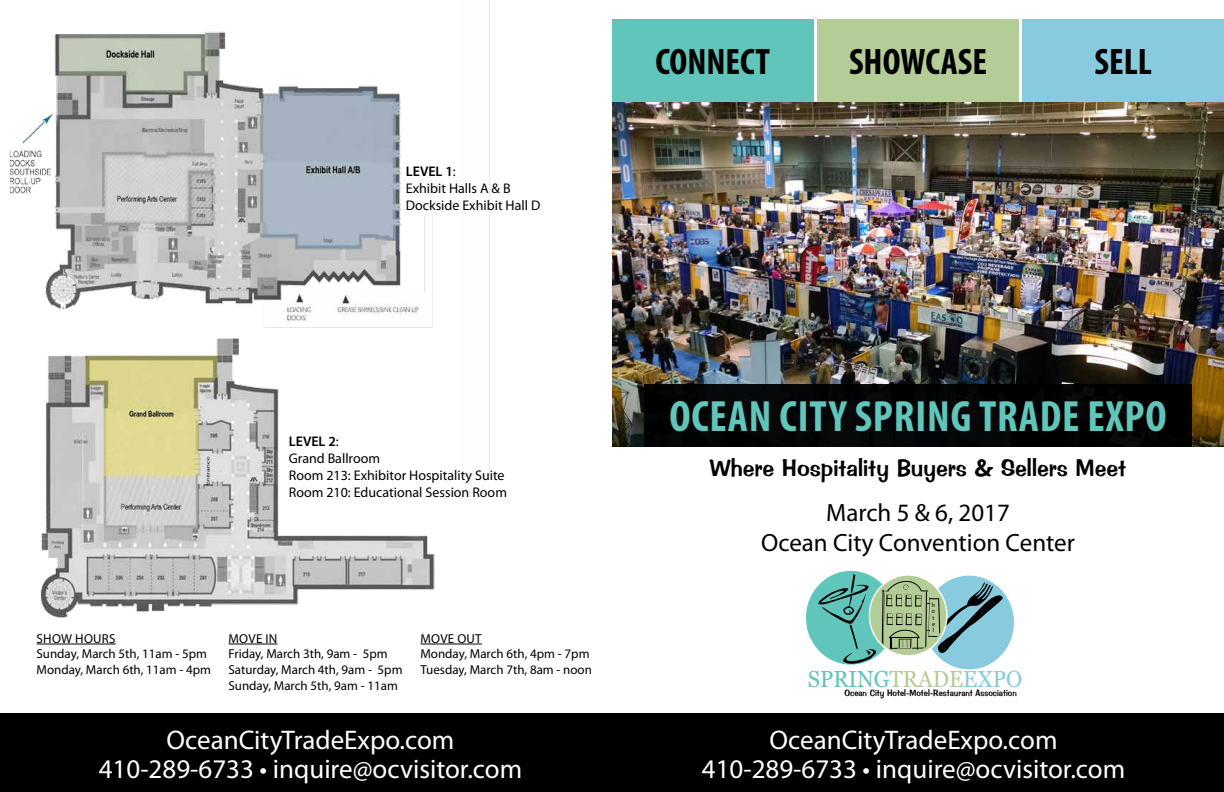
<style>
.page{position:relative;width:1224px;height:792px;background:#fff}
.page>*{position:absolute;margin:0;border:0;box-sizing:border-box;transform-origin:0 0}
.t1{font:700 condensed 44px "Myriad Pro";letter-spacing:.02em;color:#60c5ba}
.t2{font:700 condensed 37px "Myriad Pro";color:#000}
.t3{font:27px/29px "Myriad Pro";color:#fff;text-align:center}
.t4{font:25px/30px "Myriad Pro";color:#000;text-align:center}
.t5{font:24px "Impress BT";color:#000}
.t6{font:23.1px "Georgia";color:#60c5ba;scale:.94 1}
.t7{font:14px/16.8px "Myriad Pro";color:#000}
.t8{font:13px/15.6px "Myriad Pro";color:#000}
.t9{font:9.1px "Impress BT";color:#000;scale:.94 1}
.t10{font:700 6.3px/6.3px "Copperplate Gothic";color:#000;text-align:justify;scale:.94 1}
.s1{font-weight:600}
.s2{color:#b4cc95}
.s3{color:#88cbdf}
</style>
<div class="page">
<img style="left:9px;top:0;width:481px;height:645px">
<div style="left:0;top:714px;width:1224px;height:78px;background:#000"></div>
<hr style="left:37px;top:644px;width:79px;height:1px;background:#000">
<hr style="left:229px;top:644px;width:49px;height:1px;background:#000">
<hr style="left:421px;top:644px;width:61px;height:1px;background:#000">
<div style="left:612px;top:19px;width:202px;height:83px;background:#60c5ba"></div>
<div style="left:1022px;top:19px;width:202px;height:83px;background:#88cbdf"></div>
<div style="left:817px;top:19px;width:202px;height:83px;background:#b4cc95"></div>
<img style="left:612px;top:102px;width:612px;height:345px">
<div style="left:644px;top:384px;width:548px;height:63px;background:#000"></div>
<svg style="left:924px;top:575px;width:91px;height:95px"></svg>
<svg style="left:805px;top:570px;width:91px;height:95px"></svg>
<svg style="left:818px;top:574px;width:185px;height:92px;background:#89b9ad"></svg>
<p class="t7" style="left:406px;top:163px;width:136px"><span class="s1">LEVEL 1</span>:<br>Exhibit Halls A &amp; B<br>Dockside Exhibit Hall D</p>
<h2 class="t2" style="left:655px;top:39px;width:116px">CONNECT</h2>
<h2 class="t2" style="left:849px;top:39px;width:139px">SHOWCASE</h2>
<h2 class="t2" style="left:1095px;top:39px;width:59px">SELL</h2>
<p class="t7" style="left:289px;top:433px;width:220px"><span class="s1">LEVEL 2</span>:<br>Grand Ballroom<br>Room 213: Exhibitor Hospitality Suite<br>Room 210: Educational Session Room</p>
<p class="t8" style="left:37px;top:630px;width:176px">SHOW HOURS<br>Sunday, March 5th, 11am - 5pm<br>Monday, March 6th, 11am - 4pm</p>
<p class="t8" style="left:228px;top:630px;width:176px">MOVE IN<br>Friday, March 3th, 9am - 5pm<br>Saturday, March 4th, 9am - 5pm<br>Sunday, March 5th, 9am - 11am</p>
<p class="t8" style="left:420px;top:630px;width:173px">MOVE OUT<br>Monday, March 6th, 4pm - 7pm<br>Tuesday, March 7th, 8am - noon</p>
<h1 class="t1" style="left:669px;top:389px;width:499px">OCEAN CITY SPRING TRADE EXPO</h1>
<h3 class="t5" style="left:710px;top:453px;width:418px">Where Hospitality Buyers &amp; Sellers Meet</h3>
<h3 class="t4" style="left:761px;top:497px;width:315px">March 5 &amp; 6, 2017<br>Ocean City Convention Center</h3>
<p class="t10" style="left:932px;top:602px;width:5px">h o t e l</p>
<h3 class="t6" style="left:808px;top:665px;width:230px">SPRING<span class="s2">TRADE</span><span class="s3">EXPO</span></h3>
<p class="t9" style="left:844px;top:688px;width:185px">Ocean City Hotel-Motel-Restaurant Association</p>
<h3 class="t3" style="left:99px;top:725px;width:425px">OceanCityTradeExpo.com<br>410-289-6733 • inquire@ocvisitor.com</h3>
<h3 class="t3" style="left:702px;top:725px;width:425px">OceanCityTradeExpo.com<br>410-289-6733 • inquire@ocvisitor.com</h3>
</div>
